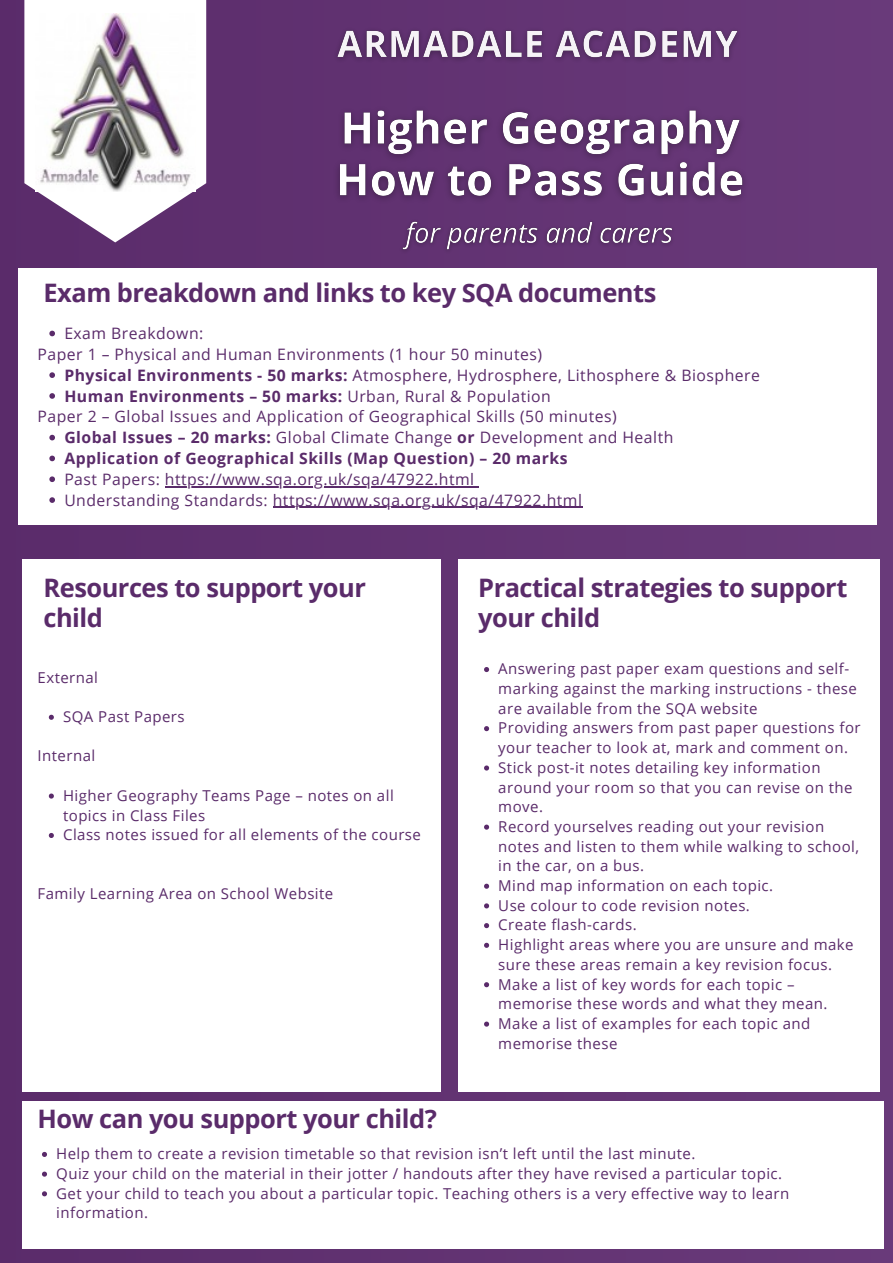
<style>
.page{position:relative;width:893px;height:1263px;background:#623372}
.page>*{position:absolute;margin:0;border:0;box-sizing:border-box;transform-origin:0 0}
.t1{font:700 25.5px/30.4px "Open Sans";letter-spacing:-.02em;color:#5a2b6a}
.t2{font:15.75px "Open Sans";letter-spacing:.03em;color:#5a2b6a}
.t3{font:700 15.75px "Open Sans";letter-spacing:.03em;color:#5a2b6a}
.t4{font:15px/19.7px "Open Sans";letter-spacing:.03em;color:#5a2b6a}
.s1{font-weight:700}
.s2{font-weight:400}
</style>
<div class="page">
<div style="left:18px;top:268px;width:858px;height:257px;background:#fff"></div>
<svg style="left:24px;top:0;width:182px;height:242px"></svg>
<div style="left:458px;top:559px;width:421px;height:533px;background:#fff"></div>
<div style="left:22px;top:559px;width:419px;height:532px;background:#fff"></div>
<div style="left:22px;top:1101px;width:861px;height:148px;background:#fff"></div>
<img style="left:35px;top:13px;width:160px;height:178px">
<img style="left:337px;top:110px;width:406px;height:89px">
<img style="left:402px;top:221px;width:270px;height:30px">
<img style="left:337px;top:30px;width:401px;height:30px">
<svg style="left:49px;top:331px;width:6px;height:5px"></svg>
<svg style="left:49px;top:372px;width:6px;height:6px"></svg>
<svg style="left:49px;top:393px;width:6px;height:6px"></svg>
<svg style="left:49px;top:435px;width:6px;height:5px"></svg>
<svg style="left:49px;top:456px;width:6px;height:5px"></svg>
<svg style="left:49px;top:476px;width:6px;height:6px"></svg>
<hr style="left:165px;top:486px;width:310px;height:1px;background:#5a2b6a">
<svg style="left:49px;top:497px;width:6px;height:6px"></svg>
<hr style="left:273px;top:507px;width:309px;height:1px;background:#5a2b6a">
<svg style="left:484px;top:667px;width:5px;height:5px"></svg>
<svg style="left:484px;top:726px;width:5px;height:5px"></svg>
<svg style="left:484px;top:765px;width:5px;height:5px"></svg>
<svg style="left:484px;top:824px;width:5px;height:6px"></svg>
<svg style="left:484px;top:884px;width:5px;height:5px"></svg>
<svg style="left:484px;top:903px;width:5px;height:5px"></svg>
<svg style="left:484px;top:923px;width:5px;height:5px"></svg>
<svg style="left:484px;top:943px;width:5px;height:5px"></svg>
<svg style="left:484px;top:982px;width:5px;height:5px"></svg>
<svg style="left:484px;top:1021px;width:5px;height:6px"></svg>
<svg style="left:42px;top:1152px;width:5px;height:5px"></svg>
<svg style="left:42px;top:1171px;width:5px;height:5px"></svg>
<svg style="left:42px;top:1191px;width:5px;height:5px"></svg>
<svg style="left:49px;top:715px;width:5px;height:5px"></svg>
<svg style="left:49px;top:793px;width:5px;height:5px"></svg>
<svg style="left:49px;top:833px;width:5px;height:5px"></svg>
<p class="t1" style="left:43px;top:277px;width:614px">Exam breakdown and links to key SQA documents</p>
<p class="t2" style="left:64px;top:322px;width:140px">Exam Breakdown:</p>
<p class="t2" style="left:64px;top:364px;width:697px"><span class="s1">Physical Environments - 50 marks:</span> Atmosphere, Hydrosphere, Lithosphere &amp; Biosphere</p>
<p class="t3" style="left:64px;top:385px;width:488px">Human Environments – 50 marks: <span class="s2">Urban, Rural &amp; Population</span></p>
<p class="t2" style="left:64px;top:426px;width:610px"><span class="s1">Global Issues – 20 marks:</span> Global Climate Change <span class="s1">or</span> Development and Health</p>
<p class="t3" style="left:64px;top:447px;width:505px">Application of Geographical Skills (Map Question) – 20 marks</p>
<p class="t2" style="left:64px;top:468px;width:411px">Past Papers: https://www.sqa.org.uk/sqa/47922.html</p>
<p class="t2" style="left:64px;top:489px;width:519px">Understanding Standards: https://www.sqa.org.uk/sqa/47922.html</p>
<p class="t2" style="left:38px;top:343px;width:506px">Paper 1 – Physical and Human Environments (1 hour 50 minutes)</p>
<p class="t2" style="left:38px;top:406px;width:580px">Paper 2 – Global Issues and Application of Geographical Skills (50 minutes)</p>
<p class="t1" style="left:43px;top:571px;width:324px">Resources to support your child</p>
<p class="t1" style="left:478px;top:571px;width:371px">Practical strategies to support your child</p>
<p class="t4" style="left:498px;top:659px;width:360px">Answering past paper exam questions and self&shy;marking against the marking instructions - these are available from the SQA website</p>
<p class="t4" style="left:498px;top:718px;width:364px">Providing answers from past paper questions for your teacher to look at, mark and comment on.</p>
<p class="t4" style="left:498px;top:757px;width:356px">Stick post-it notes detailing key information around your room so that you can revise on the move.</p>
<p class="t4" style="left:498px;top:816px;width:362px">Record yourselves reading out your revision notes and listen to them while walking to school, in the car, on a bus.</p>
<p class="t4" style="left:498px;top:875px;width:276px">Mind map information on each topic.</p>
<p class="t4" style="left:498px;top:895px;width:253px">Use colour to code revision notes.</p>
<p class="t4" style="left:498px;top:915px;width:140px">Create flash-cards.</p>
<p class="t4" style="left:498px;top:934px;width:357px">Highlight areas where you are unsure and make sure these areas remain a key revision focus.</p>
<p class="t4" style="left:498px;top:974px;width:331px">Make a list of key words for each topic – memorise these words and what they mean.</p>
<p class="t4" style="left:498px;top:1013px;width:314px">Make a list of examples for each topic and memorise these</p>
<p class="t4" style="left:38px;top:667px;width:62px">External</p>
<p class="t4" style="left:63px;top:706px;width:123px">SQA Past Papers</p>
<p class="t4" style="left:38px;top:746px;width:59px">Internal</p>
<p class="t4" style="left:63px;top:785px;width:332px">Higher Geography Teams Page – notes on all topics in Class Files</p>
<p class="t4" style="left:63px;top:824px;width:359px">Class notes issued for all elements of the course</p>
<p class="t4" style="left:38px;top:884px;width:297px">Family Learning Area on School Website</p>
<p class="t1" style="left:38px;top:1103px;width:401px">How can you support your child?</p>
<p class="t4" style="left:56px;top:1143px;width:640px">Help them to create a revision timetable so that revision isn’t left until the last minute.</p>
<p class="t4" style="left:56px;top:1163px;width:727px">Quiz your child on the material in their jotter / handouts after they have revised a particular topic.</p>
<p class="t4" style="left:56px;top:1183px;width:734px">Get your child to teach you about a particular topic. Teaching others is a very effective way to learn information.</p>
</div>
